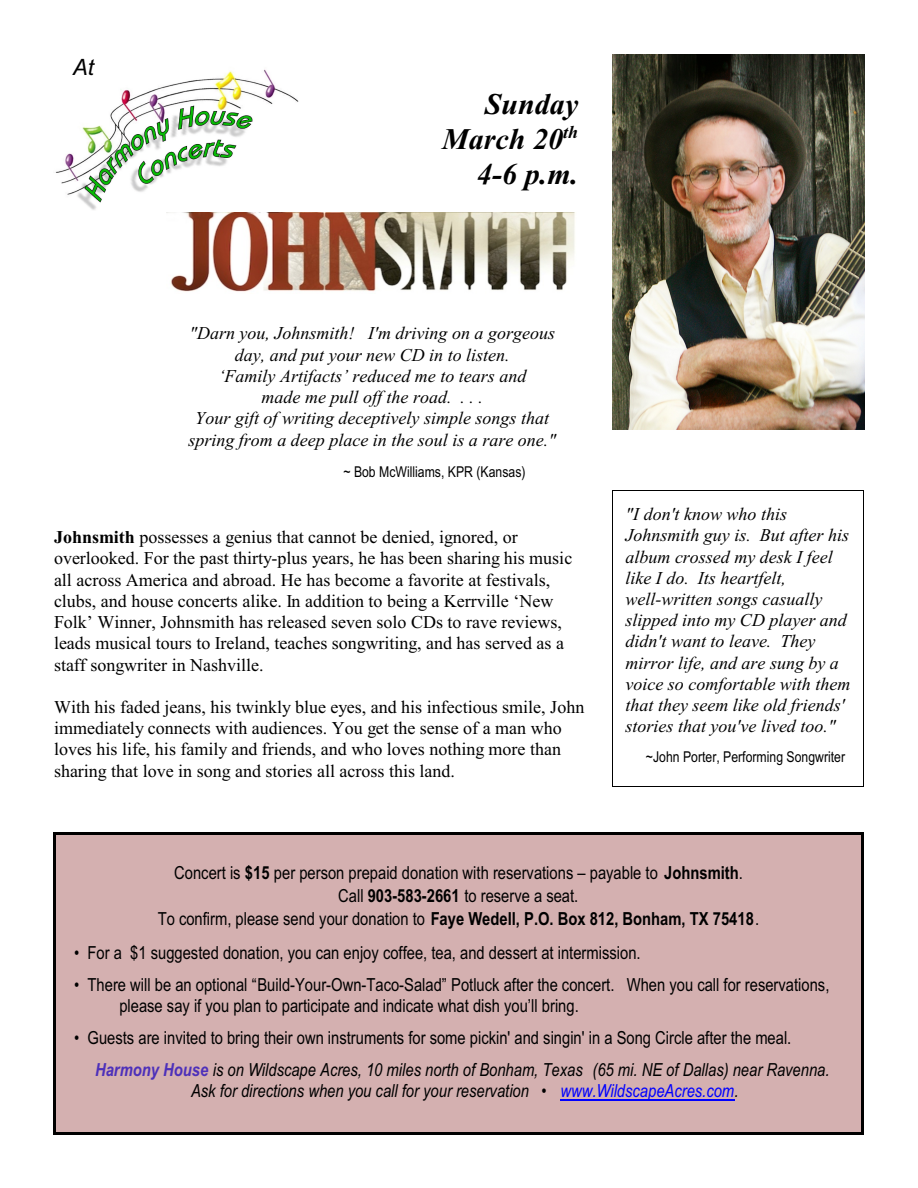
<style>
.page{position:relative;width:918px;height:1188px;background:#fff}
.page>*{position:absolute;margin:0;border:0;box-sizing:border-box;transform-origin:0 0}
.t1{font:italic 700 30px/35px "Times New Roman";letter-spacing:.005em;color:#000;text-align:right}
.t2{font:italic 22.5px "Arial";color:#000}
.t3{font:18px/21.3px "Times New Roman";color:#000}
.t4{font:18px/23.2px "Arial Narrow";color:#000}
.t5{font:italic 18px/21.3px "Times New Roman";color:#000;text-align:center}
.t6{font:italic 18px "Arial Narrow";color:#000}
.t7{font:15px "Arial Narrow";color:#000}
.s1{font-weight:700}
.s2{font-weight:700;font-style:italic;color:#4d30ba}
.s3{font-style:italic}
.s4{color:#00f}
</style>
<div class="page">
<img style="left:612px;top:54px;width:253px;height:375px">
<img style="left:55px;top:69px;width:244px;height:141px">
<div style="left:54px;top:832px;width:809px;height:303px;background:#d4b0b0"></div>
<hr style="left:561px;top:1100px;width:174px;height:1px;background:#00f">
<hr style="left:54px;top:832px;width:2px;height:303px;background:#000">
<hr style="left:861px;top:832px;width:2px;height:303px;background:#000">
<hr style="left:54px;top:832px;width:809px;height:3px;background:#000">
<hr style="left:54px;top:1132px;width:809px;height:3px;background:#000">
<img style="left:166px;top:212px;width:409px;height:80px">
<p class="t2" style="left:73px;top:58px;width:23px">At</p>
<h1 class="t1" style="left:442px;top:90px;width:138px">Sunday<br>March 20<sup>th<br></sup>4-6 p.m.</h1>
<p class="t5" style="left:188px;top:324px;width:369px">"Darn you, Johnsmith! I'm driving on a gorgeous day, and put your new CD in to listen.<br>‘Family Artifacts’ reduced me to tears and<br>made me pull off the road. . . .<br>Your gift of writing deceptively simple songs that spring from a deep place in the soul is a rare one."</p>
<p class="t7" style="left:343px;top:466px;width:184px">~ Bob McWilliams, KPR (Kansas)</p>
<p class="t3" style="left:54px;top:528px;width:520px"><span class="s1">Johnsmith</span> possesses a genius that cannot be denied, ignored, or overlooked. For the past thirty-plus years, he has been sharing his music all across America and abroad. He has become a favorite at festivals, clubs, and house concerts alike. In addition to being a Kerrville ‘New Folk’ Winner, Johnsmith has released seven solo CDs to rave reviews, leads musical tours to Ireland, teaches songwriting, and has served as a staff songwriter in Nashville.</p>
<p class="t3" style="left:54px;top:698px;width:532px">With his faded jeans, his twinkly blue eyes, and his infectious smile, John immediately connects with audiences. You get the sense of a man who loves his life, his family and friends, and who loves nothing more than sharing that love in song and stories all across this land.</p>
<p class="t5" style="left:626px;top:505px;width:226px;text-align:left">"I don't know who this<br>Johnsmith guy is. But after his album crossed my desk I feel like I do. Its heartfelt, well-written songs casually slipped into my CD player and didn't want to leave. They mirror life, and are sung by a voice so comfortable with them that they seem like old friends' stories that you've lived too."</p>
<p class="t7" style="left:646px;top:751px;width:201px">~John Porter, Performing Songwriter</p>
<p class="t4" style="left:158px;top:862px;width:603px;text-align:center">Concert is <span class="s1">$15</span> per person prepaid donation with reservations – payable to <span class="s1">Johnsmith</span>.<br>Call <span class="s1">903-583-2661</span> to reserve a seat.<br>To confirm, please send your donation to <span class="s1">Faye Wedell, P.O. Box 812, Bonham, TX 75418</span>.</p>
<p class="t4" style="left:74px;top:943px;width:568px">• For a $1 suggested donation, you can enjoy coffee, tea, and dessert at intermission.</p>
<p class="t4" style="left:119px;top:976px;width:712px;line-height:21.3px;text-indent:-45px">• There will be an optional “Build-Your-Own-Taco-Salad” Potluck after the concert. When you call for reservations, please say if you plan to participate and indicate what dish you’ll bring.</p>
<p class="t4" style="left:95px;top:1023px;width:736px;line-height:31.8px;text-indent:-21px">• Guests are invited to bring their own instruments for some pickin' and singin' in a Song Circle after the meal.<br><span class="s2">Harmony House</span> <span class="s3">is on Wildscape Acres, 10 miles north of Bonham, Texas (65 mi. NE of Dallas) near Ravenna.</span></p>
<p class="t6" style="left:191px;top:1084px;width:549px">Ask for directions when you call for your reservation • <span class="s4">www.WildscapeAcres.com</span>.</p>
</div>
